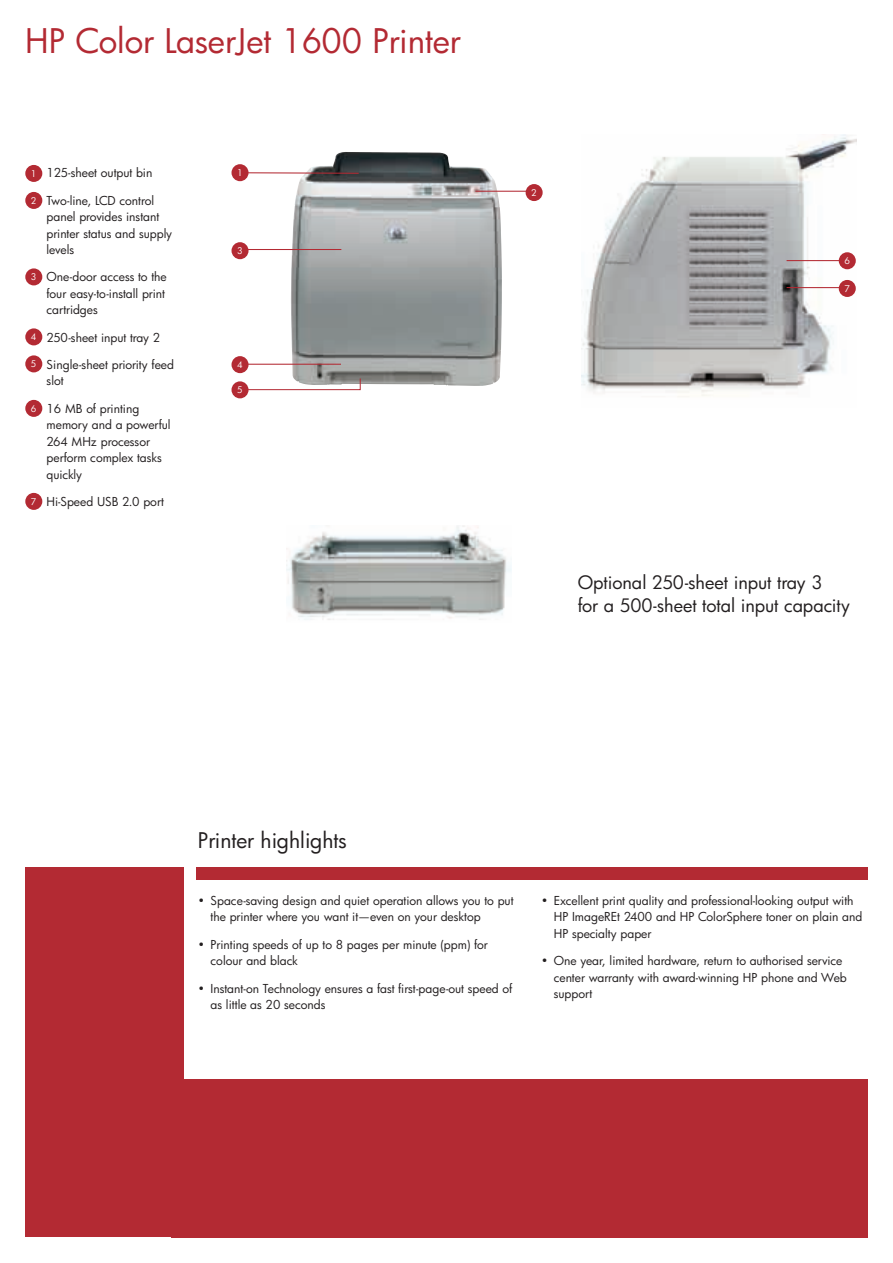
<style>
.page{position:relative;width:893px;height:1263px;background:#fff}
.page>*{position:absolute;margin:0;border:0;box-sizing:border-box;transform-origin:0 0}
.t1{font:33px "Futura CE";color:#b32a33}
.t2{font:21px "Futura CE";color:#231f20}
.t3{font:18px/23.4px "Futura CE";color:#231f20}
.t4{font:12px/16.5px "Futura CE";color:#231f20}
.t5{font:9px "Futura CE";color:#fff}
</style>
<div class="page">
<img style="left:291px;top:152px;width:211px;height:234px">
<img style="left:286px;top:526px;width:225px;height:94px">
<img style="left:581px;top:134px;width:275px;height:263px">
<svg style="left:248px;top:172px;width:112px;height:2px"></svg>
<hr style="left:244px;top:364px;width:97px;height:1px;background:#b32a33">
<hr style="left:245px;top:249px;width:96px;height:1px;background:#b32a33">
<hr style="left:475px;top:191px;width:54px;height:1px;background:#b32a33">
<hr style="left:786px;top:260px;width:56px;height:1px;background:#b32a33">
<hr style="left:786px;top:287px;width:56px;height:1px;background:#b32a33">
<div style="left:25px;top:867px;width:158px;height:370px;background:#b32a33"></div>
<div style="left:171px;top:1079px;width:696px;height:158px;background:#b32a33"></div>
<div style="left:196px;top:867px;width:671px;height:13px;background:#b32a33"></div>
<svg style="left:246px;top:378px;width:115px;height:12px"></svg>
<div style="left:25px;top:165px;width:17px;height:17px;background:#b32a33;border-radius:50%"></div>
<div style="left:25px;top:192px;width:17px;height:17px;background:#b32a33;border-radius:50%"></div>
<div style="left:25px;top:268px;width:17px;height:17px;background:#b32a33;border-radius:50%"></div>
<div style="left:25px;top:328px;width:17px;height:17px;background:#b32a33;border-radius:50%"></div>
<div style="left:25px;top:355px;width:17px;height:17px;background:#b32a33;border-radius:50%"></div>
<div style="left:25px;top:400px;width:17px;height:17px;background:#b32a33;border-radius:50%"></div>
<div style="left:25px;top:493px;width:17px;height:17px;background:#b32a33;border-radius:50%"></div>
<div style="left:231px;top:164px;width:17px;height:17px;background:#b32a33;border-radius:50%"></div>
<div style="left:231px;top:242px;width:17px;height:17px;background:#b32a33;border-radius:50%"></div>
<div style="left:231px;top:381px;width:17px;height:17px;background:#b32a33;border-radius:50%"></div>
<div style="left:231px;top:356px;width:17px;height:17px;background:#b32a33;border-radius:50%"></div>
<div style="left:525px;top:184px;width:17px;height:17px;background:#b32a33;border-radius:50%"></div>
<div style="left:838px;top:252px;width:17px;height:17px;background:#b32a33;border-radius:50%"></div>
<div style="left:838px;top:280px;width:17px;height:17px;background:#b32a33;border-radius:50%"></div>
<h1 class="t1" style="left:25px;top:25px;width:437px">HP Color LaserJet 1600 Printer</h1>
<p class="t5" style="left:31px;top:169px;width:7px">1</p>
<p class="t5" style="left:31px;top:196px;width:7px">2</p>
<p class="t5" style="left:31px;top:273px;width:7px">3</p>
<p class="t5" style="left:31px;top:333px;width:7px">4</p>
<p class="t5" style="left:31px;top:360px;width:7px">5</p>
<p class="t5" style="left:31px;top:404px;width:7px">6</p>
<p class="t5" style="left:31px;top:497px;width:7px">7</p>
<p class="t4" style="left:47px;top:166px;width:107px">125-sheet output bin</p>
<p class="t4" style="left:47px;top:193px;width:127px">Two-line, LCD control panel provides instant printer status and supply levels</p>
<p class="t4" style="left:47px;top:270px;width:122px">One-door access to the four easy-to-install print cartridges</p>
<p class="t4" style="left:47px;top:330px;width:115px">250-sheet input tray 2</p>
<p class="t4" style="left:47px;top:357px;width:129px">Single-sheet priority feed slot</p>
<p class="t4" style="left:47px;top:401px;width:126px">16 MB of printing memory and a powerful<br>264 MHz processor perform complex tasks quickly</p>
<p class="t4" style="left:47px;top:494px;width:119px">Hi-Speed USB 2.0 port</p>
<p class="t5" style="left:237px;top:168px;width:7px">1</p>
<p class="t5" style="left:237px;top:246px;width:7px">3</p>
<p class="t5" style="left:237px;top:360px;width:7px">4</p>
<p class="t5" style="left:237px;top:386px;width:7px">5</p>
<p class="t5" style="left:531px;top:188px;width:7px">2</p>
<p class="t5" style="left:844px;top:257px;width:7px">6</p>
<p class="t5" style="left:844px;top:284px;width:7px">7</p>
<h3 class="t3" style="left:577px;top:572px;width:274px">Optional 250-sheet input tray 3<br>for a 500-sheet total input capacity</h3>
<h2 class="t2" style="left:198px;top:831px;width:150px">Printer highlights</h2>
<p class="t4" style="left:210px;top:893px;width:304px;text-indent:-13px">• Space-saving design and quiet operation allows you to put the printer where you want it—even on your desktop</p>
<p class="t4" style="left:210px;top:937px;width:279px;text-indent:-13px">• Printing speeds of up to 8 pages per minute (ppm) for colour and black</p>
<p class="t4" style="left:210px;top:981px;width:303px;text-indent:-13px">• Instant-on Technology ensures a fast first-page-out speed of as little as 20 seconds</p>
<p class="t4" style="left:553px;top:893px;width:310px;text-indent:-13px">• Excellent print quality and professional-looking output with<br>HP ImageREt 2400 and HP ColorSphere toner on plain and<br>HP specialty paper</p>
<p class="t4" style="left:553px;top:954px;width:294px;text-indent:-13px">• One year, limited hardware, return to authorised service center warranty with award-winning HP phone and Web support</p>
</div>
